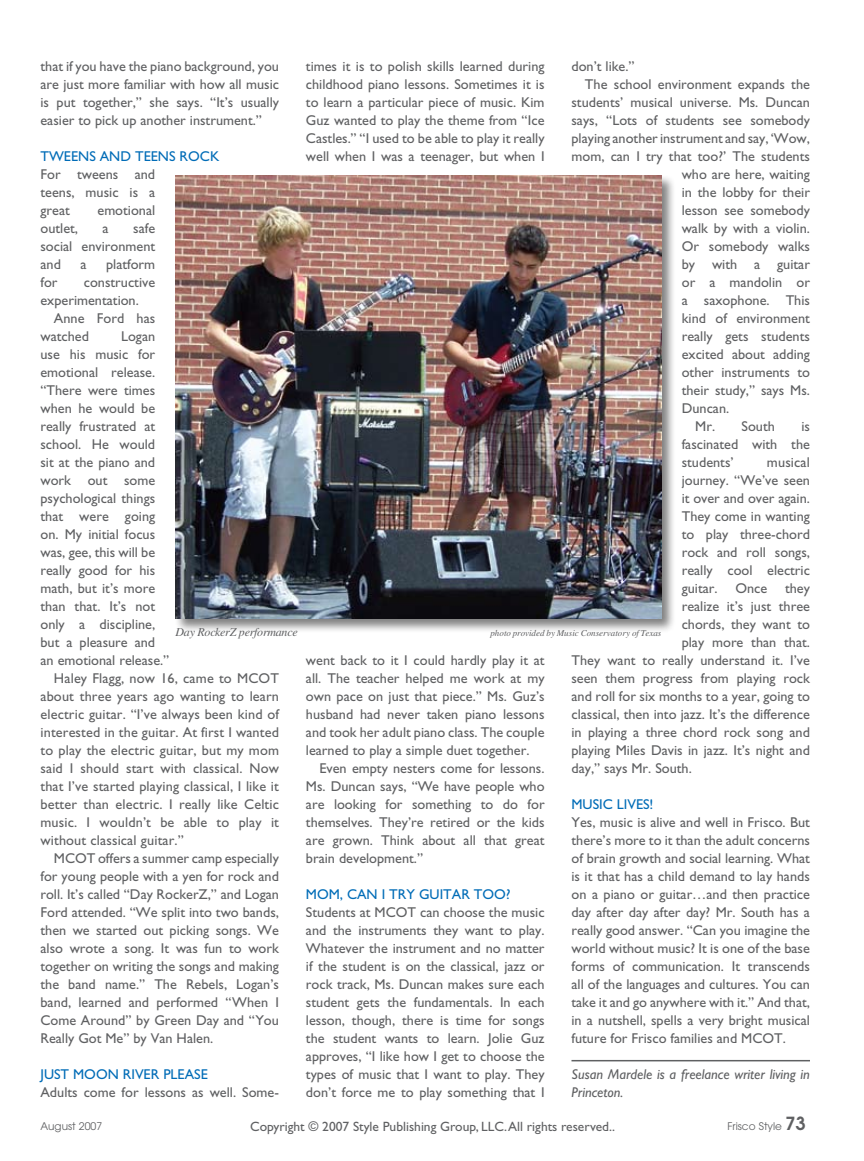
<style>
.page{position:relative;width:864px;height:1161px;background:#fff}
.page>*{position:absolute;margin:0;border:0;box-sizing:border-box;transform-origin:0 0}
.t1{font:14.25px/18px "Gill Sans";color:#5f6062;text-align:justify}
.t2{font:14.25px "Gill Sans";color:#006cb7}
.t3{font:italic 14.25px/18px "Gill Sans";color:#5f6062}
.t4{font:13.5px "Gill Sans";color:#5f6062}
.t5{font:italic 12px "Times";letter-spacing:-.02em;color:#5f6062}
.t6{font:10.5px "Avant Garde";color:#5f6062}
.t7{font:italic 9px "Times";color:#5f6062}
.s1{font-weight:600;font-size:18px}
</style>
<div class="page">
<div style="left:174px;top:174px;width:508px;height:466px;background:#000;opacity:.5"></div>
<img style="left:176px;top:176px;width:486px;height:443px">
<hr style="left:572px;top:1060px;width:238px;height:1px;background:#5f6062">
<p class="t1" style="left:40px;top:58px;width:240px">that if you have the piano background, you are just more familiar with how all music is put together,” she says. “It’s usually easier to pick up another instrument.”</p>
<p class="t2" style="left:40px;top:148px;width:170px">Tweens and Teens Rock</p>
<p class="t1" style="left:40px;top:166px;width:116px">For tweens and teens, music is a great</p>
<p class="t1" style="left:572px;top:58px;width:65px">don’t like.”</p>
<p class="t1" style="left:585px;top:76px;width:226px">The school environment expands the</p>
<p class="t1" style="left:572px;top:94px;width:240px">students’ musical universe. Ms. Duncan</p>
<p class="t1" style="left:572px;top:112px;width:240px">says, “Lots of students see somebody</p>
<p class="t1" style="left:572px;top:130px;width:240px">playing another instrument and say, ‘Wow,</p>
<p class="t1" style="left:572px;top:148px;width:240px">mom, can I try that too?’ The students</p>
<p class="t1" style="left:682px;top:166px;width:130px">who are here, waiting</p>
<p class="t1" style="left:682px;top:184px;width:130px">in the lobby for their</p>
<p class="t1" style="left:682px;top:202px;width:130px">lesson see somebody</p>
<p class="t1" style="left:682px;top:220px;width:130px">walk by with a violin.</p>
<p class="t1" style="left:682px;top:238px;width:130px">Or somebody walks</p>
<p class="t1" style="left:682px;top:256px;width:130px">by with a guitar</p>
<p class="t1" style="left:682px;top:274px;width:130px">or a mandolin or</p>
<p class="t1" style="left:682px;top:292px;width:130px">a saxophone. This</p>
<p class="t1" style="left:682px;top:310px;width:130px">kind of environment</p>
<p class="t1" style="left:682px;top:328px;width:130px">really gets students</p>
<p class="t1" style="left:682px;top:346px;width:130px">excited about adding</p>
<p class="t1" style="left:682px;top:364px;width:130px">other instruments to</p>
<p class="t1" style="left:682px;top:382px;width:130px">their study,” says Ms.</p>
<p class="t1" style="left:682px;top:400px;width:49px">Duncan.</p>
<p class="t1" style="left:695px;top:418px;width:81px">Mr. South</p>
<p class="t1" style="left:306px;top:58px;width:240px">times it is to polish skills learned during childhood piano lessons. Sometimes it is to learn a particular piece of music. Kim Guz wanted to play the theme from “Ice Castles.” “I used to be able to play it really well when I was a teenager, but when I</p>
<p class="t1" style="left:98px;top:202px;width:59px">emotional</p>
<p class="t1" style="left:40px;top:220px;width:116px;text-indent:93px">safe social environment and</p>
<p class="t1" style="left:40px;top:220px;width:39px">outlet,</p>
<p class="t1" style="left:103px;top:220px;width:8px">a</p>
<p class="t1" style="left:80px;top:256px;width:8px">a</p>
<p class="t1" style="left:106px;top:256px;width:51px">platform</p>
<p class="t1" style="left:40px;top:274px;width:19px">for</p>
<p class="t1" style="left:40px;top:274px;width:116px;text-indent:43px">constructive experimentation.</p>
<p class="t1" style="left:40px;top:310px;width:116px;text-indent:13px">Anne Ford has watched</p>
<p class="t1" style="left:121px;top:328px;width:36px">Logan</p>
<p class="t1" style="left:40px;top:346px;width:116px">use his music for</p>
<p class="t1" style="left:40px;top:364px;width:116px">emotional release.</p>
<p class="t1" style="left:40px;top:382px;width:116px">“There were times</p>
<p class="t1" style="left:40px;top:400px;width:116px">when he would be</p>
<p class="t1" style="left:40px;top:418px;width:116px">really frustrated at</p>
<p class="t1" style="left:40px;top:436px;width:116px">school. He would</p>
<p class="t1" style="left:40px;top:454px;width:116px">sit at the piano and</p>
<p class="t1" style="left:40px;top:472px;width:116px">work out some</p>
<p class="t1" style="left:40px;top:490px;width:116px">psychological things</p>
<p class="t1" style="left:40px;top:508px;width:116px">that were going</p>
<p class="t1" style="left:40px;top:526px;width:116px">on. My initial focus</p>
<p class="t1" style="left:40px;top:544px;width:116px">was, gee, this will be</p>
<p class="t1" style="left:40px;top:562px;width:116px">really good for his</p>
<p class="t1" style="left:40px;top:580px;width:116px">math, but it’s more</p>
<p class="t1" style="left:40px;top:598px;width:116px">than that. It’s not</p>
<p class="t1" style="left:40px;top:616px;width:116px">only a discipline,</p>
<p class="t1" style="left:40px;top:634px;width:116px">but a pleasure and</p>
<p class="t1" style="left:40px;top:652px;width:130px">an emotional release.”</p>
<p class="t1" style="left:54px;top:670px;width:227px">Haley Flagg, now 16, came to MCOT</p>
<p class="t1" style="left:40px;top:688px;width:240px">about three years ago wanting to learn</p>
<p class="t1" style="left:40px;top:706px;width:240px">electric guitar. “I’ve always been kind of</p>
<p class="t1" style="left:40px;top:724px;width:240px">interested in the guitar. At first I wanted</p>
<p class="t1" style="left:40px;top:742px;width:240px">to play the electric guitar, but my mom</p>
<p class="t1" style="left:40px;top:760px;width:240px">said I should start with classical. Now</p>
<p class="t1" style="left:40px;top:778px;width:240px">that I’ve started playing classical, I like it</p>
<p class="t1" style="left:40px;top:796px;width:240px">better than electric. I really like Celtic</p>
<p class="t1" style="left:40px;top:814px;width:240px">music. I wouldn’t be able to play it</p>
<p class="t1" style="left:40px;top:832px;width:145px">without classical guitar.”</p>
<p class="t1" style="left:54px;top:850px;width:227px">MCOT offers a summer camp especially</p>
<p class="t1" style="left:40px;top:868px;width:240px">for young people with a yen for rock and</p>
<p class="t1" style="left:40px;top:886px;width:240px">roll. It’s called “Day RockerZ,” and Logan</p>
<p class="t1" style="left:40px;top:904px;width:240px">Ford attended. “We split into two bands,</p>
<p class="t1" style="left:40px;top:922px;width:240px">then we started out picking songs. We</p>
<p class="t1" style="left:40px;top:940px;width:240px">also wrote a song. It was fun to work</p>
<p class="t1" style="left:40px;top:958px;width:240px">together on writing the songs and making</p>
<p class="t1" style="left:40px;top:976px;width:240px">the band name.” The Rebels, Logan’s</p>
<p class="t1" style="left:40px;top:994px;width:238px">band, learned and performed “When I</p>
<p class="t1" style="left:40px;top:1012px;width:240px">Come Around” by Green Day and “You</p>
<p class="t1" style="left:40px;top:1030px;width:174px">Really Got Me” by Van Halen.</p>
<p class="t2" style="left:40px;top:1066px;width:169px">Just Moon River Please</p>
<p class="t1" style="left:40px;top:1084px;width:240px">Adults come for lessons as well. Some-</p>
<p class="t1" style="left:682px;top:418px;width:130px;text-indent:120px">is fascinated with the students’</p>
<p class="t1" style="left:767px;top:454px;width:45px">musical</p>
<p class="t1" style="left:682px;top:472px;width:130px">journey. “We’ve seen</p>
<p class="t1" style="left:682px;top:490px;width:130px">it over and over again.</p>
<p class="t1" style="left:682px;top:508px;width:130px">They come in wanting</p>
<p class="t1" style="left:682px;top:526px;width:130px">to play three-chord</p>
<p class="t1" style="left:682px;top:544px;width:130px">rock and roll songs,</p>
<p class="t1" style="left:682px;top:562px;width:130px">really cool electric</p>
<p class="t1" style="left:682px;top:580px;width:130px">guitar. Once they</p>
<p class="t1" style="left:682px;top:598px;width:130px">realize it’s just three</p>
<p class="t1" style="left:682px;top:616px;width:130px">chords, they want to</p>
<p class="t1" style="left:682px;top:634px;width:130px">play more than that.</p>
<p class="t1" style="left:572px;top:652px;width:240px">They want to really understand it. I’ve</p>
<p class="t1" style="left:572px;top:670px;width:240px">seen them progress from playing rock</p>
<p class="t1" style="left:572px;top:688px;width:240px">and roll for six months to a year, going to</p>
<p class="t1" style="left:572px;top:706px;width:240px">classical, then into jazz. It’s the difference</p>
<p class="t1" style="left:572px;top:724px;width:240px">in playing a three chord rock song and</p>
<p class="t1" style="left:572px;top:742px;width:240px">playing Miles Davis in jazz. It’s night and</p>
<p class="t1" style="left:572px;top:760px;width:122px">day,” says Mr. South.</p>
<p class="t2" style="left:572px;top:796px;width:84px">Music Lives!</p>
<p class="t1" style="left:572px;top:814px;width:240px">Yes, music is alive and well in Frisco. But there’s more to it than the adult concerns of brain growth and social learning. What is it that has a child demand to lay hands on a piano or guitar…and then practice day after day after day? Mr. South has a really good answer. “Can you imagine the world without music? It is one of the base forms of communication. It transcends all of the languages and cultures. You can take it and go anywhere with it.” And that, in a nutshell, spells a very bright musical future for Frisco families and MCOT.</p>
<p class="t3" style="left:572px;top:1066px;width:240px">Susan Mardele is a freelance writer living in<br>Princeton.</p>
<p class="t5" style="left:176px;top:626px;width:124px">Day RockerZ performance</p>
<p class="t7" style="left:490px;top:628px;width:173px">photo provided by Music Conservatory of Texas</p>
<p class="t1" style="left:306px;top:651px;width:240px">went back to it I could hardly play it at all. The teacher helped me work at my own pace on just that piece.” Ms. Guz’s husband had never taken piano lessons and took her adult piano class. The couple learned to play a simple duet together.</p>
<p class="t1" style="left:306px;top:759px;width:240px;text-indent:13px">Even empty nesters come for lessons.<br>Ms. Duncan says, “We have people who are looking for something to do for themselves. They’re retired or the kids are grown. Think about all that great brain development.”</p>
<p class="t2" style="left:306px;top:886px;width:206px">Mom, Can I Try Guitar Too?</p>
<p class="t1" style="left:306px;top:903px;width:240px">Students at MCOT can choose the music and the instruments they want to play.<br>Whatever the instrument and no matter if the student is on the classical, jazz or rock track, Ms. Duncan makes sure each student gets the fundamentals. In each lesson, though, there is time for songs the student wants to learn. Jolie Guz approves, “I like how I get to choose the types of music that I want to play. They don’t force me to play something that I</p>
<p class="t6" style="left:40px;top:1120px;width:63px">August 2007</p>
<p class="t4" style="left:250px;top:1118px;width:366px">Copyright © 2007 Style Publishing Group, LLC. All rights reserved..</p>
<p class="t6" style="left:728px;top:1120px;width:79px">Frisco Style <span class="s1">73</span></p>
</div>
